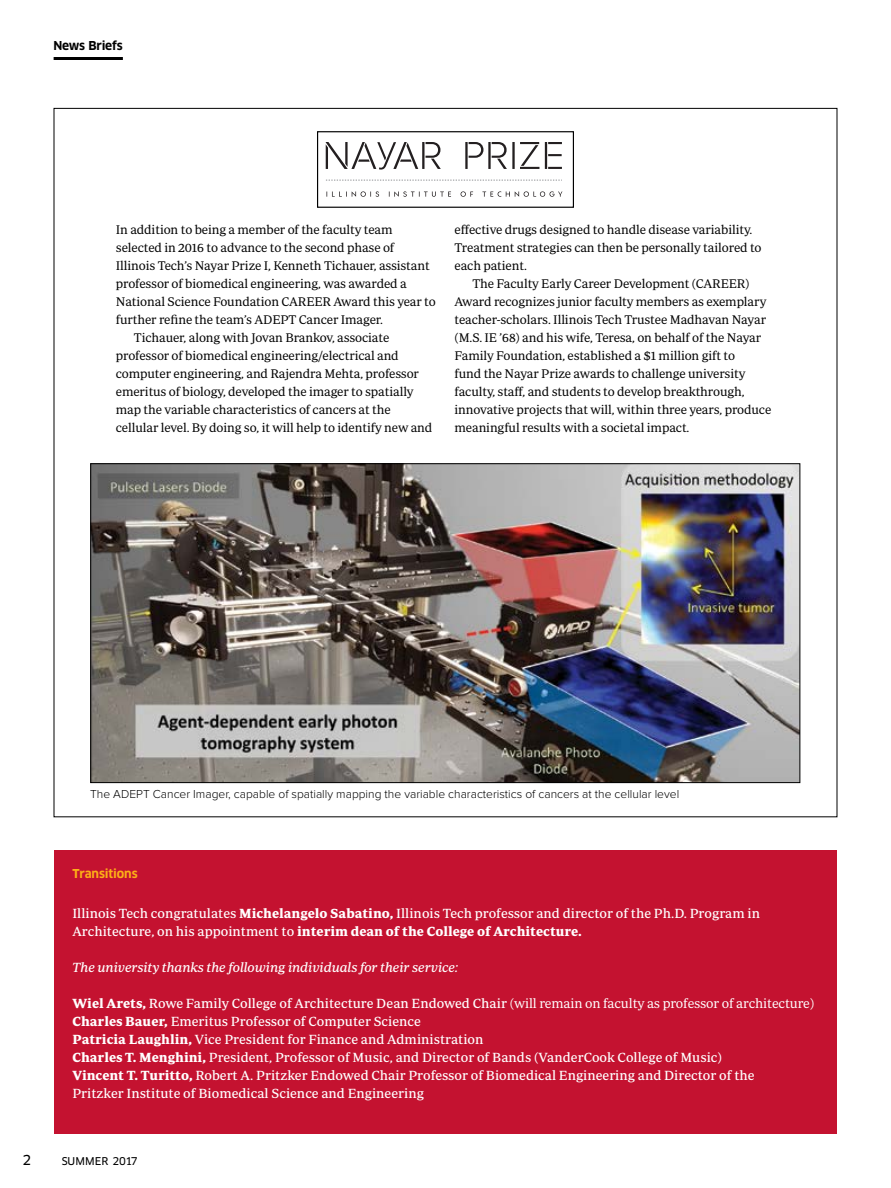
<style>
.page{position:relative;width:891px;height:1188px;background:#fff}
.page>*{position:absolute;margin:0;border:0;box-sizing:border-box;transform-origin:0 0}
.t1{font:13.5px/18px "Periodico Text";color:#fff}
.t2{font:italic 13.5px "Periodico Text";color:#fff}
.t3{font:13.5px "Clan OT News";color:#000}
.t4{font:12.75px/18px "Periodico Text Lg";letter-spacing:-.01em;color:#000}
.t5{font:300 12px "Proxima Nova";color:#000}
.t6{font:700 12px "Clan OT";letter-spacing:-.01em;color:#fcaf17}
.t7{font:700 12px "Clan OT";letter-spacing:-.02em;color:#000}
.t8{font:10.5px "Clan OT News";color:#000}
.s1{font-weight:700}
.s2{font-family:"Periodico Text Lg"}
</style>
<div class="page">
<img style="left:92px;top:465px;width:706px;height:316px">
<hr style="left:54px;top:57px;width:69px;height:3px;background:#000">
<svg style="left:326px;top:142px;width:115px;height:28px"></svg>
<svg style="left:465px;top:142px;width:97px;height:27px"></svg>
<svg style="left:326px;top:180px;width:236px;height:1px"></svg>
<svg style="left:326px;top:191px;width:236px;height:6px"></svg>
<div style="left:317px;top:131px;width:257px;height:77px;border:1px solid #000"></div>
<div style="left:54px;top:850px;width:783px;height:284px;background:#c41230"></div>
<p class="t7" style="left:54px;top:38px;width:71px">News Briefs</p>
<p class="t4" style="left:116px;top:220px;width:278px">In addition to being a member of the faculty team</p>
<p class="t4" style="left:116px;top:238px;width:280px">selected in 2016 to advance to the second phase of</p>
<p class="t4" style="left:116px;top:256px;width:315px">Illinois Tech’s Nayar Prize I, Kenneth Tichauer, assistant</p>
<p class="t4" style="left:116px;top:274px;width:292px">professor of biomedical engineering, was awarded a</p>
<p class="t4" style="left:116px;top:292px;width:322px">National Science Foundation CAREER Award this year to</p>
<p class="t4" style="left:116px;top:310px;width:269px">further refine the team’s ADEPT Cancer Imager.</p>
<p class="t4" style="left:134px;top:328px;width:257px">Tichauer, along with Jovan Brankov, associate</p>
<p class="t4" style="left:116px;top:346px;width:284px">professor of biomedical engineering/electrical and</p>
<p class="t4" style="left:116px;top:364px;width:305px">computer engineering, and Rajendra Mehta, professor</p>
<p class="t4" style="left:116px;top:382px;width:299px">emeritus of biology, developed the imager to spatially</p>
<p class="t4" style="left:116px;top:400px;width:276px">map the variable characteristics of cancers at the</p>
<p class="t4" style="left:116px;top:418px;width:318px">cellular level. By doing so, it will help to identify new and</p>
<p class="t4" style="left:455px;top:220px;width:309px">effective drugs designed to handle disease variability.<br>Treatment strategies can then be personally tailored to each patient.</p>
<p class="t4" style="left:455px;top:274px;width:318px;text-indent:18px">The Faculty Early Career Development (CAREER)<br>Award recognizes junior faculty members as exemplary teacher-scholars. Illinois Tech Trustee Madhavan Nayar (M.S. IE ’68) and his wife, Teresa, on behalf of the Nayar Family Foundation, established a $1 million gift to<br>fund the Nayar Prize awards to challenge university faculty, staff, and students to develop breakthrough, innovative projects that will, within three years, produce meaningful results with a societal impact.</p>
<p class="t5" style="left:90px;top:789px;width:591px">The ADEPT Cancer Imager, capable of spatially mapping the variable characteristics of cancers at the cellular level</p>
<p class="t6" style="left:72px;top:866px;width:67px">Transitions</p>
<p class="t1" style="left:72px;top:904px;width:689px">Illinois Tech congratulates <span class="s1">Michelangelo Sabatino,</span> Illinois Tech professor and director of the Ph.D. Program in<br>Architecture, on his appointment to <span class="s1">interim dean of the College of Architecture.</span></p>
<p class="t2" style="left:72px;top:960px;width:388px">The university thanks the following individuals for their service:</p>
<p class="t1" style="left:72px;top:994px;width:744px"><span class="s1">Wiel Arets,</span> Rowe Family College of Architecture Dean Endowed Chair <span class="s2">(will remain on faculty as professor of architecture)<br></span><span class="s1">Charles Bauer,</span> Emeritus Professor of Computer Science<br><span class="s1">Patricia Laughlin,</span> Vice President for Finance and Administration<br><span class="s1">Charles T. Menghini,</span> President, Professor of Music, and Director of Bands (VanderCook College of Music)<br><span class="s1">Vincent T. Turitto,</span> Robert A. Pritzker Endowed Chair Professor of Biomedical Engineering and Director of the<br>Pritzker Institute of Biomedical Science and Engineering</p>
<p class="t3" style="left:23px;top:1152px;width:10px">2</p>
<p class="t8" style="left:62px;top:1155px;width:78px">SUMMER 2017</p>
</div>
